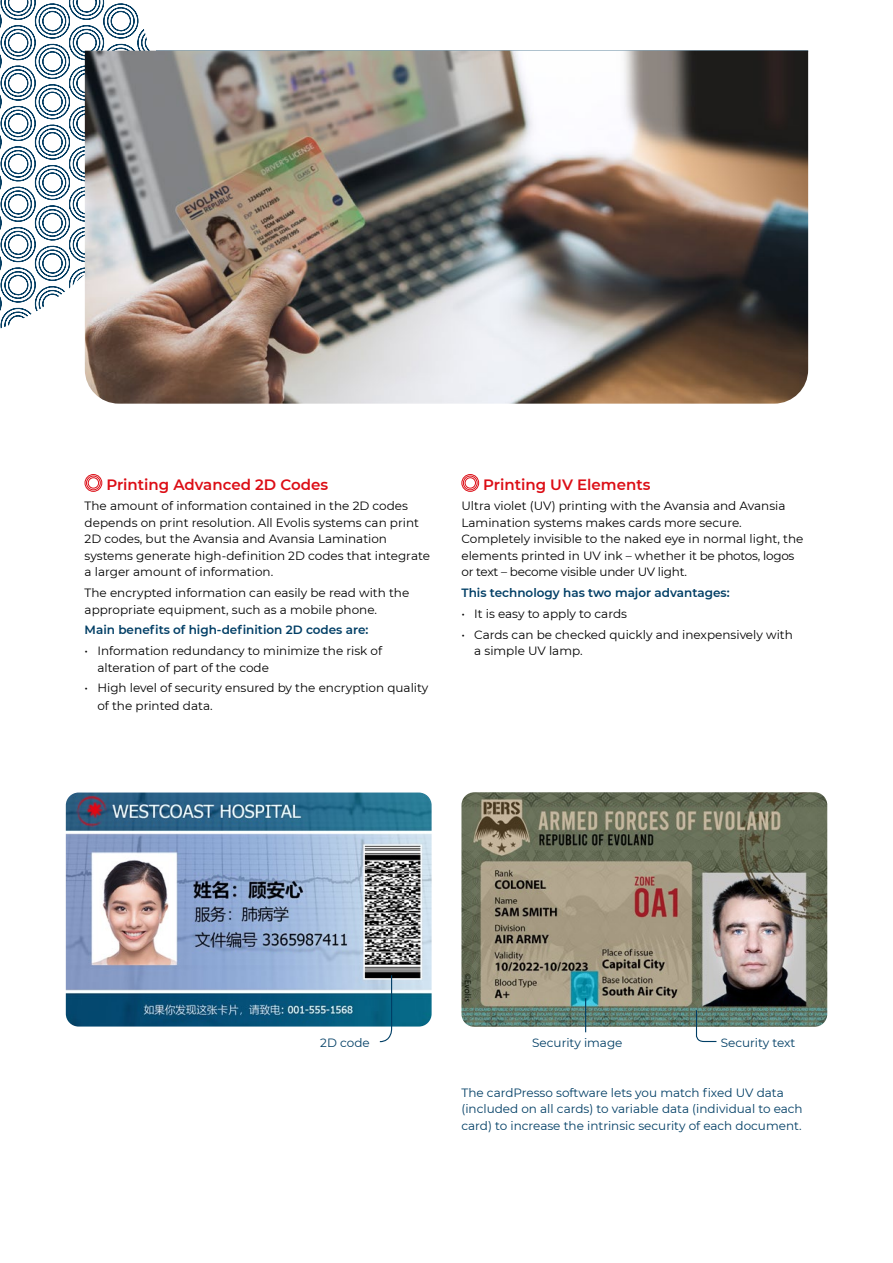
<style>
.page{position:relative;width:893px;height:1263px;background:#fff}
.page>*{position:absolute;margin:0;border:0;box-sizing:border-box;transform-origin:0 0}
.t1{font:600 15px "Montserrat";color:#dc0d15}
.t2{font:12px/16.5px "Montserrat";color:#000}
.t3{font:12px/16.5px "Montserrat";color:#003e65}
.t4{font:600 12px "Montserrat";color:#003e65}
</style>
<div class="page">
<svg style="left:0;top:0;width:156px;height:329px"></svg>
<img style="left:85px;top:51px;width:723px;height:353px">
<img style="left:66px;top:792px;width:366px;height:234px">
<div style="left:85px;top:474px;width:17px;height:18px;border:1px solid #dc0d15;border-radius:50%"></div>
<div style="left:86px;top:476px;width:15px;height:14px;border:1px solid #dc0d15;border-radius:50%"></div>
<div style="left:88px;top:477px;width:11px;height:11px;border:1px solid #dc0d15;border-radius:50%"></div>
<div style="left:461px;top:474px;width:18px;height:18px;border:1px solid #dc0d15;border-radius:50%"></div>
<div style="left:463px;top:476px;width:15px;height:14px;border:1px solid #dc0d15;border-radius:50%"></div>
<div style="left:465px;top:477px;width:11px;height:11px;border:1px solid #dc0d15;border-radius:50%"></div>
<img style="left:461px;top:792px;width:366px;height:235px">
<svg style="left:695px;top:1009px;width:23px;height:33px"></svg>
<hr style="left:585px;top:998px;width:1px;height:34px;background:#003e65">
<svg style="left:379px;top:974px;width:14px;height:69px"></svg>
<p class="t1" style="left:106px;top:474px;width:223px">Printing Advanced 2D Codes</p>
<p class="t2" style="left:85px;top:497px;width:347px">The amount of information contained in the 2D codes depends on print resolution. All Evolis systems can print 2D codes, but the Avansia and Avansia Lamination systems generate high-definition 2D codes that integrate a larger amount of information.</p>
<p class="t2" style="left:85px;top:584px;width:326px">The encrypted information can easily be read with the appropriate equipment, such as a mobile phone.</p>
<p class="t4" style="left:85px;top:622px;width:285px">Main benefits of high-definition 2D codes are:</p>
<p class="t2" style="left:97px;top:642px;width:286px;text-indent:-13px">• Information redundancy to minimize the risk of alteration of part of the code</p>
<p class="t2" style="left:97px;top:679px;width:333px;line-height:18px;text-indent:-13px">• High level of security ensured by the encryption quality of the printed data.</p>
<p class="t1" style="left:483px;top:474px;width:169px">Printing UV Elements</p>
<p class="t2" style="left:461px;top:497px;width:343px">Ultra violet (UV) printing with the Avansia and Avansia Lamination systems makes cards more secure.<br>Completely invisible to the naked eye in normal light, the elements printed in UV ink – whether it be photos, logos or text – become visible under UV light.</p>
<p class="t4" style="left:461px;top:584px;width:270px">This technology has two major advantages:</p>
<p class="t2" style="left:461px;top:605px;width:167px">• It is easy to apply to cards</p>
<p class="t2" style="left:474px;top:626px;width:320px;text-indent:-13px">• Cards can be checked quickly and inexpensively with a simple UV lamp.</p>
<p class="t3" style="left:320px;top:1034px;width:51px">2D code</p>
<p class="t3" style="left:532px;top:1034px;width:92px">Security image</p>
<p class="t3" style="left:721px;top:1034px;width:76px">Security text</p>
<p class="t3" style="left:461px;top:1084px;width:343px">The cardPresso software lets you match fixed UV data (included on all cards) to variable data (individual to each card) to increase the intrinsic security of each document.</p>
</div>
